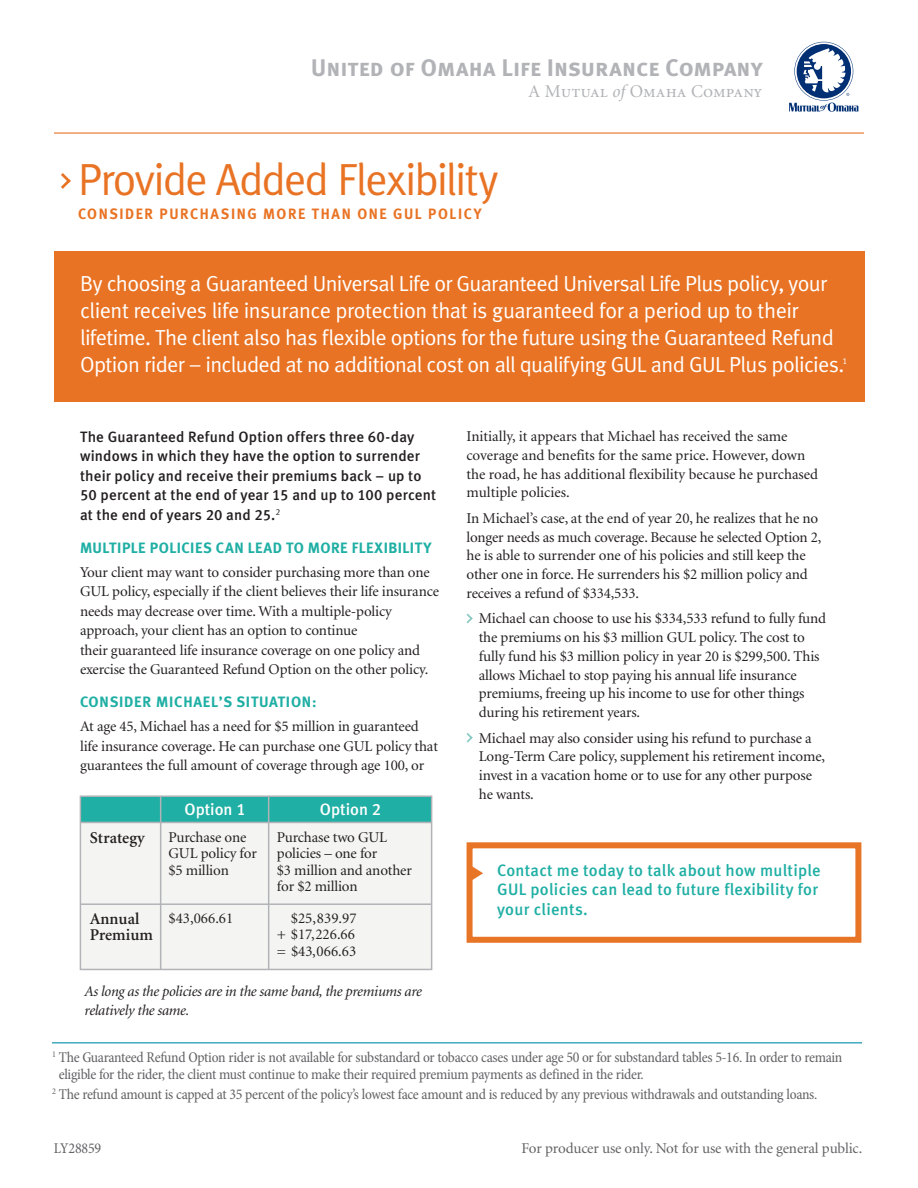
<style>
.page{position:relative;width:918px;height:1188px;background:#fff}
.page>*{position:absolute;margin:0;border:0;box-sizing:border-box;transform-origin:0 0}
.t1{font:45px "Meta Normal LF";letter-spacing:-.04em;color:#e97324}
.t2{font:24px "Meta Bold Caps";letter-spacing:-.005em;color:#b2b3b7}
.t3{font:21.75px/27px "Meta Normal LF";letter-spacing:-.025em;color:#fff}
.t4{font:18px "Minion Regular SC";color:#b2b3b7}
.t5{font:16.5px/19.5px "Meta Medium LF";letter-spacing:.02em;color:#1fafa4}
.t6{font:600 16.5px/16.5px "Minion";color:#231f20}
.t7{font:16.5px "Meta Medium LF";color:#fff}
.t8{font:15px/18.8px "Minion";letter-spacing:-.01em;color:#231f20}
.t9{font:condensed 15px/16.5px "Minion Pro";letter-spacing:-.025em;color:#636366}
.t10{font:15px/19.5px "Meta Medium LF";letter-spacing:.01em;color:#231f20}
.t11{font:italic 15px/19.5px "Minion";letter-spacing:-.02em;color:#231f20}
.t12{font:700 15px "Meta";letter-spacing:.035em;color:#1fafa4}
.t13{font:15px "Minion";letter-spacing:-.01em;color:#636366}
.t14{font:15px "Meta Bold LF";letter-spacing:.11em;color:#e97324}
.t15{font:8.7px "Meta Normal LF";color:#fff}
.s1{font-family:"Minion";font-style:italic}
</style>
<div class="page">
<div style="left:80px;top:823px;width:352px;height:147px;background:#f4f4f3"></div>
<div style="left:55px;top:251px;width:810px;height:151px;background:#e97324"></div>
<hr style="left:54px;top:133px;width:810px;height:1px;background:#e97324">
<div style="left:80px;top:796px;width:352px;height:27px;background:#1fafa4"></div>
<svg style="left:61px;top:173px;width:10px;height:16px"></svg>
<svg style="left:467px;top:614px;width:6px;height:9px"></svg>
<svg style="left:467px;top:733px;width:6px;height:10px"></svg>
<hr style="left:52px;top:1042px;width:810px;height:1px;background:#008eaa">
<svg style="left:789px;top:42px;width:69px;height:70px"></svg>
<div style="left:80px;top:795px;width:352px;height:175px;border:2px solid #b2b3b7"></div>
<svg style="left:474px;top:867px;width:9px;height:12px"></svg>
<div style="left:467px;top:842px;width:394px;height:101px;border:6px solid #e87425"></div>
<hr style="left:80px;top:822px;width:352px;height:1px;background:#b2b3b7">
<hr style="left:268px;top:796px;width:1px;height:174px;background:#b2b3b7">
<hr style="left:80px;top:903px;width:352px;height:2px;background:#b2b3b7">
<hr style="left:160px;top:796px;width:1px;height:174px;background:#b2b3b7">
<h2 class="t2" style="left:311px;top:53px;width:453px">United of Omaha Life Insurance Company</h2>
<p class="t4" style="left:529px;top:82px;width:235px">A Mutual <span class="s1">of</span> Omaha Company</p>
<h1 class="t1" style="left:78px;top:154px;width:422px">Provide Added Flexibility</h1>
<p class="t14" style="left:78px;top:205px;width:405px">CONSIDER PURCHASING MORE THAN ONE GU L POLICY</p>
<p class="t3" style="left:80px;top:269px;width:766px">By choosing a Guaranteed Universal Life or Guaranteed Universal Life Plus policy, your client receives life insurance protection that is guaranteed for a period up to their lifetime. The client also has flexible options for the future using the Guaranteed Refund Option rider – included at no additional cost on all qualifying GUL and GUL Plus policies.</p>
<p class="t15" style="left:842px;top:356px;width:6px">1</p>
<p class="t10" style="left:80px;top:427px;width:358px">The Guaranteed Refund Option offers three 60-day windows in which they have the option to surrender their policy and receive their premiums back – up to 50 percent at the end of year 15 and up to 100 percent at the end of years 20 and 25.<sup>2</sup></p>
<p class="t12" style="left:80px;top:538px;width:353px">MULTIPLE POLICIES CAN LEAD TO MORE FLEXIBILITY</p>
<p class="t8" style="left:80px;top:563px;width:360px;line-height:19.5px">Your client may want to consider purchasing more than one GUL policy, especially if the client believes their life insurance needs may decrease over time. With a multiple-policy approach, your client has an option to continue<br>their guaranteed life insurance coverage on one policy and exercise the Guaranteed Refund Option on the other policy.</p>
<p class="t12" style="left:80px;top:693px;width:238px">CONSIDER MICHAEL’S SITUATION:</p>
<p class="t8" style="left:80px;top:717px;width:359px;line-height:19.5px">At age 45, Michael has a need for $5 million in guaranteed life insurance coverage. He can purchase one GUL policy that guarantees the full amount of coverage through age 100, or</p>
<p class="t6" style="left:90px;top:830px;width:57px">Strategy</p>
<p class="t6" style="left:90px;top:911px;width:65px">Annual<br>Premium</p>
<p class="t7" style="left:184px;top:799px;width:63px">Option 1</p>
<p class="t7" style="left:320px;top:799px;width:63px">Option 2</p>
<p class="t8" style="left:169px;top:829px;width:90px;line-height:16.5px">Purchase one<br>GUL policy for $5 million</p>
<p class="t8" style="left:277px;top:829px;width:137px;line-height:16.5px">Purchase two GUL policies – one for<br>$3 million and another for $2 million</p>
<p class="t8" style="left:169px;top:909px;width:66px">$43,066.61</p>
<p class="t8" style="left:277px;top:910px;width:81px;line-height:16.5px;text-align:justify;text-indent:14px">$25,839.97 + $17,226.66 = $43,066.63</p>
<p class="t11" style="left:85px;top:982px;width:339px">As long as the policies are in the same band, the premiums are relatively the same.</p>
<p class="t8" style="left:467px;top:428px;width:353px">Initially, it appears that Michael has received the same coverage and benefits for the same price. However, down the road, he has additional flexibility because he purchased multiple policies.</p>
<p class="t8" style="left:467px;top:509px;width:356px">In Michael’s case, at the end of year 20, he realizes that he no longer needs as much coverage. Because he selected Option 2, he is able to surrender one of his policies and still keep the other one in force. He surrenders his $2 million policy and receives a refund of $334,533.</p>
<p class="t8" style="left:479px;top:610px;width:349px">Michael can choose to use his $334,533 refund to fully fund the premiums on his $3 million GUL policy. The cost to fully fund his $3 million policy in year 20 is $299,500. This allows Michael to stop paying his annual life insurance premiums, freeing up his income to use for other things during his retirement years.</p>
<p class="t8" style="left:479px;top:729px;width:348px">Michael may also consider using his refund to purchase a Long-Term Care policy, supplement his retirement income, invest in a vacation home or to use for any other purpose he wants.</p>
<p class="t5" style="left:497px;top:860px;width:325px">Contact me today to talk about how multiple<br>GUL policies can lead to future flexibility for your clients.</p>
<p class="t9" style="left:59px;top:1049px;width:785px;text-indent:-7px"><sup>1</sup> The Guaranteed Refund Option rider is not available for substandard or tobacco cases under age 50 or for substandard tables 5-16. In order to remain eligible for the rider, the client must continue to make their required premium payments as defined in the rider.</p>
<p class="t9" style="left:52px;top:1087px;width:767px"><sup>2</sup> The refund amount is capped at 35 percent of the policy’s lowest face amount and is reduced by any previous withdrawals and outstanding loans.</p>
<p class="t9" style="left:54px;top:1140px;width:49px">LY28859</p>
<p class="t13" style="left:522px;top:1141px;width:342px">For producer use only. Not for use with the general public.</p>
</div>
